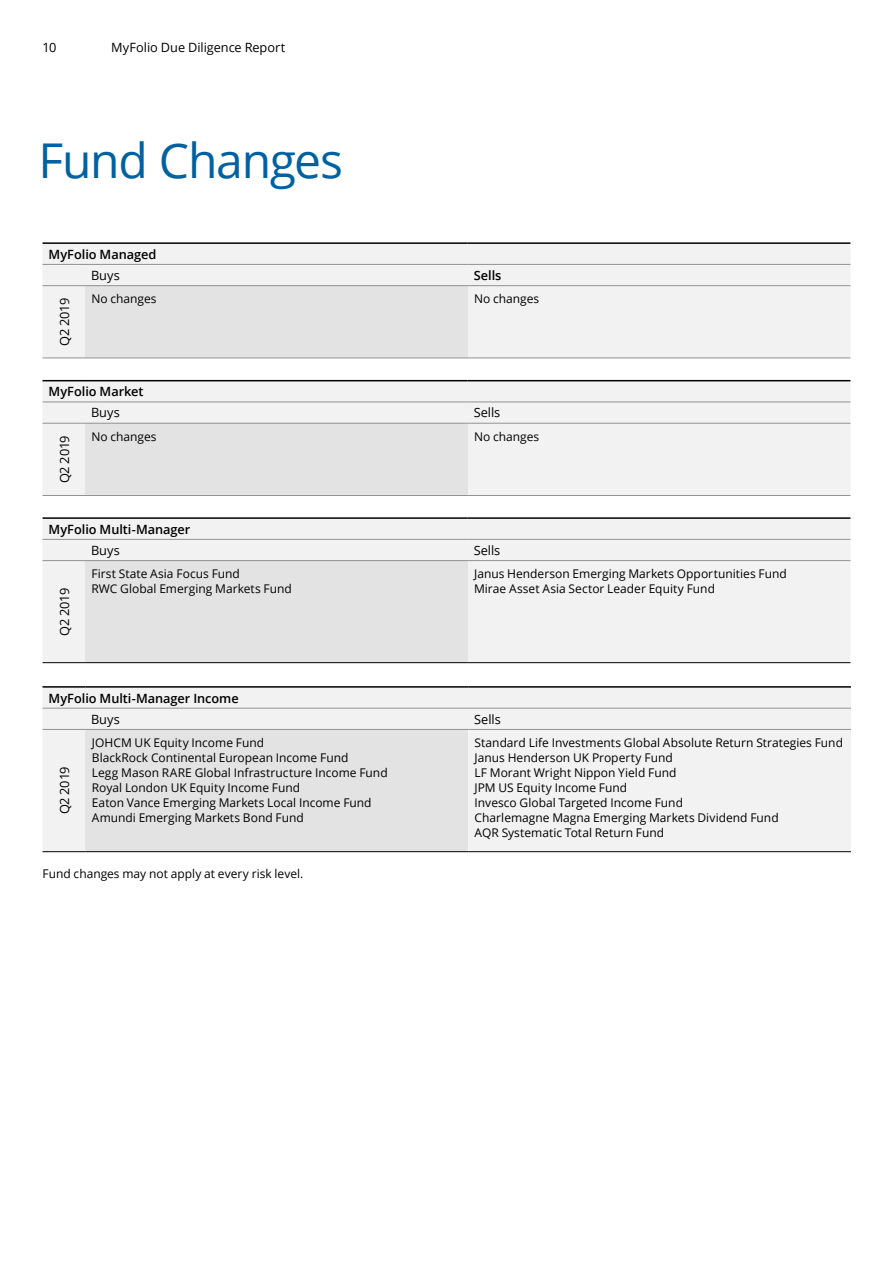
<style>
.page{position:relative;width:893px;height:1263px;background:#fff}
.page>*{position:absolute;margin:0;border:0;box-sizing:border-box;transform-origin:0 0}
.t1{font:48px "Open Sans";letter-spacing:-.025em;color:#0061a1}
.t2{font:12.75px "Open Sans";letter-spacing:-.005em;color:#000}
.t3{font:600 12.75px "Open Sans";color:#000}
.t4{font:12px/15px "Open Sans";color:#000}
</style>
<div class="page">
<div style="left:43px;top:244px;width:807px;height:114px;background:#f2f2f2"></div>
<div style="left:85px;top:286px;width:383px;height:72px;background:#e3e3e3"></div>
<hr style="left:43px;top:264px;width:42px;height:1px;background:#929292">
<hr style="left:85px;top:264px;width:383px;height:1px;background:#929292">
<hr style="left:468px;top:264px;width:382px;height:1px;background:#929292">
<hr style="left:43px;top:285px;width:42px;height:1px;background:#929292">
<hr style="left:85px;top:285px;width:383px;height:1px;background:#929292">
<hr style="left:468px;top:285px;width:382px;height:1px;background:#929292">
<hr style="left:43px;top:242px;width:42px;height:2px;background:#000">
<hr style="left:85px;top:242px;width:383px;height:2px;background:#000">
<hr style="left:468px;top:242px;width:382px;height:2px;background:#000">
<hr style="left:43px;top:358px;width:42px;height:1px;background:#929292">
<hr style="left:85px;top:358px;width:383px;height:1px;background:#929292">
<hr style="left:468px;top:358px;width:382px;height:1px;background:#929292">
<div style="left:43px;top:381px;width:807px;height:114px;background:#f2f2f2"></div>
<div style="left:85px;top:423px;width:383px;height:72px;background:#e3e3e3"></div>
<hr style="left:43px;top:402px;width:42px;height:1px;background:#929292">
<hr style="left:85px;top:402px;width:383px;height:1px;background:#929292">
<hr style="left:468px;top:402px;width:382px;height:1px;background:#929292">
<hr style="left:43px;top:423px;width:42px;height:1px;background:#929292">
<hr style="left:85px;top:423px;width:383px;height:1px;background:#929292">
<hr style="left:468px;top:423px;width:382px;height:1px;background:#929292">
<hr style="left:43px;top:495px;width:42px;height:1px;background:#929292">
<hr style="left:85px;top:495px;width:383px;height:1px;background:#929292">
<hr style="left:468px;top:495px;width:382px;height:1px;background:#929292">
<hr style="left:43px;top:380px;width:42px;height:1px;background:#000">
<hr style="left:85px;top:380px;width:383px;height:1px;background:#000">
<hr style="left:468px;top:380px;width:382px;height:1px;background:#000">
<div style="left:43px;top:519px;width:807px;height:143px;background:#f2f2f2"></div>
<div style="left:85px;top:561px;width:383px;height:102px;background:#e3e3e3"></div>
<hr style="left:43px;top:539px;width:42px;height:1px;background:#929292">
<hr style="left:85px;top:539px;width:383px;height:1px;background:#929292">
<hr style="left:468px;top:539px;width:382px;height:1px;background:#929292">
<hr style="left:43px;top:560px;width:42px;height:1px;background:#929292">
<hr style="left:85px;top:560px;width:383px;height:1px;background:#929292">
<hr style="left:468px;top:560px;width:382px;height:1px;background:#929292">
<hr style="left:43px;top:517px;width:42px;height:2px;background:#000">
<hr style="left:85px;top:517px;width:383px;height:2px;background:#000">
<hr style="left:468px;top:517px;width:382px;height:2px;background:#000">
<hr style="left:43px;top:662px;width:42px;height:1px;background:#000">
<hr style="left:85px;top:662px;width:383px;height:1px;background:#000">
<hr style="left:468px;top:662px;width:382px;height:1px;background:#000">
<div style="left:43px;top:688px;width:808px;height:163px;background:#f2f2f2"></div>
<div style="left:86px;top:729px;width:382px;height:123px;background:#e3e3e3"></div>
<hr style="left:43px;top:708px;width:43px;height:1px;background:#929292">
<hr style="left:86px;top:708px;width:382px;height:1px;background:#929292">
<hr style="left:468px;top:708px;width:383px;height:1px;background:#929292">
<hr style="left:43px;top:729px;width:43px;height:1px;background:#929292">
<hr style="left:86px;top:729px;width:382px;height:1px;background:#929292">
<hr style="left:468px;top:729px;width:383px;height:1px;background:#929292">
<hr style="left:43px;top:686px;width:43px;height:2px;background:#000">
<hr style="left:86px;top:686px;width:382px;height:2px;background:#000">
<hr style="left:468px;top:686px;width:383px;height:2px;background:#000">
<hr style="left:43px;top:851px;width:43px;height:1px;background:#000">
<hr style="left:86px;top:851px;width:382px;height:1px;background:#000">
<hr style="left:468px;top:851px;width:383px;height:1px;background:#000">
<p class="t2" style="left:42px;top:39px;width:15px">10</p>
<p class="t2" style="left:111px;top:39px;width:176px">MyFolio Due Diligence Report</p>
<h1 class="t1" style="left:38px;top:127px;width:306px">Fund Changes</h1>
<p class="t3" style="left:48px;top:246px;width:109px">MyFolio Managed</p>
<p class="t2" style="left:91px;top:267px;width:31px">Buys</p>
<p class="t3" style="left:474px;top:267px;width:29px">Sells</p>
<p class="t2" style="left:56px;top:346px;width:49px;rotate:-90deg">Q2 2019</p>
<p class="t4" style="left:91px;top:291px;width:67px">No changes</p>
<p class="t4" style="left:474px;top:291px;width:67px">No changes</p>
<p class="t3" style="left:48px;top:383px;width:97px">MyFolio Market</p>
<p class="t2" style="left:91px;top:404px;width:31px">Buys</p>
<p class="t2" style="left:474px;top:404px;width:28px">Sells</p>
<p class="t2" style="left:56px;top:483px;width:49px;rotate:-90deg">Q2 2019</p>
<p class="t4" style="left:91px;top:429px;width:67px">No changes</p>
<p class="t4" style="left:474px;top:429px;width:67px">No changes</p>
<p class="t3" style="left:48px;top:520px;width:143px">MyFolio Multi-Manager</p>
<p class="t2" style="left:91px;top:541px;width:31px">Buys</p>
<p class="t2" style="left:474px;top:541px;width:28px">Sells</p>
<p class="t2" style="left:56px;top:635px;width:49px;rotate:-90deg">Q2 2019</p>
<p class="t4" style="left:91px;top:566px;width:202px">First State Asia Focus Fund<br>RWC Global Emerging Markets Fund</p>
<p class="t4" style="left:474px;top:566px;width:314px">Janus Henderson Emerging Markets Opportunities Fund<br>Mirae Asset Asia Sector Leader Equity Fund</p>
<p class="t3" style="left:48px;top:689px;width:192px">MyFolio Multi-Manager Income</p>
<p class="t2" style="left:91px;top:710px;width:31px">Buys</p>
<p class="t2" style="left:474px;top:710px;width:28px">Sells</p>
<p class="t4" style="left:92px;top:735px;width:297px">JOHCM UK Equity Income Fund<br>BlackRock Continental European Income Fund<br>Legg Mason RARE Global Infrastructure Income Fund Royal London UK Equity Income Fund<br>Eaton Vance Emerging Markets Local Income Fund Amundi Emerging Markets Bond Fund</p>
<p class="t4" style="left:475px;top:735px;width:370px">Standard Life Investments Global Absolute Return Strategies Fund Janus Henderson UK Property Fund<br>LF Morant Wright Nippon Yield Fund<br>JPM US Equity Income Fund<br>Invesco Global Targeted Income Fund<br>Charlemagne Magna Emerging Markets Dividend Fund<br>AQR Systematic Total Return Fund</p>
<p class="t4" style="left:43px;top:866px;width:262px">Fund changes may not apply at every risk level.</p>
<p class="t2" style="left:56px;top:814px;width:49px;rotate:-90deg">Q2 2019</p>
</div>
